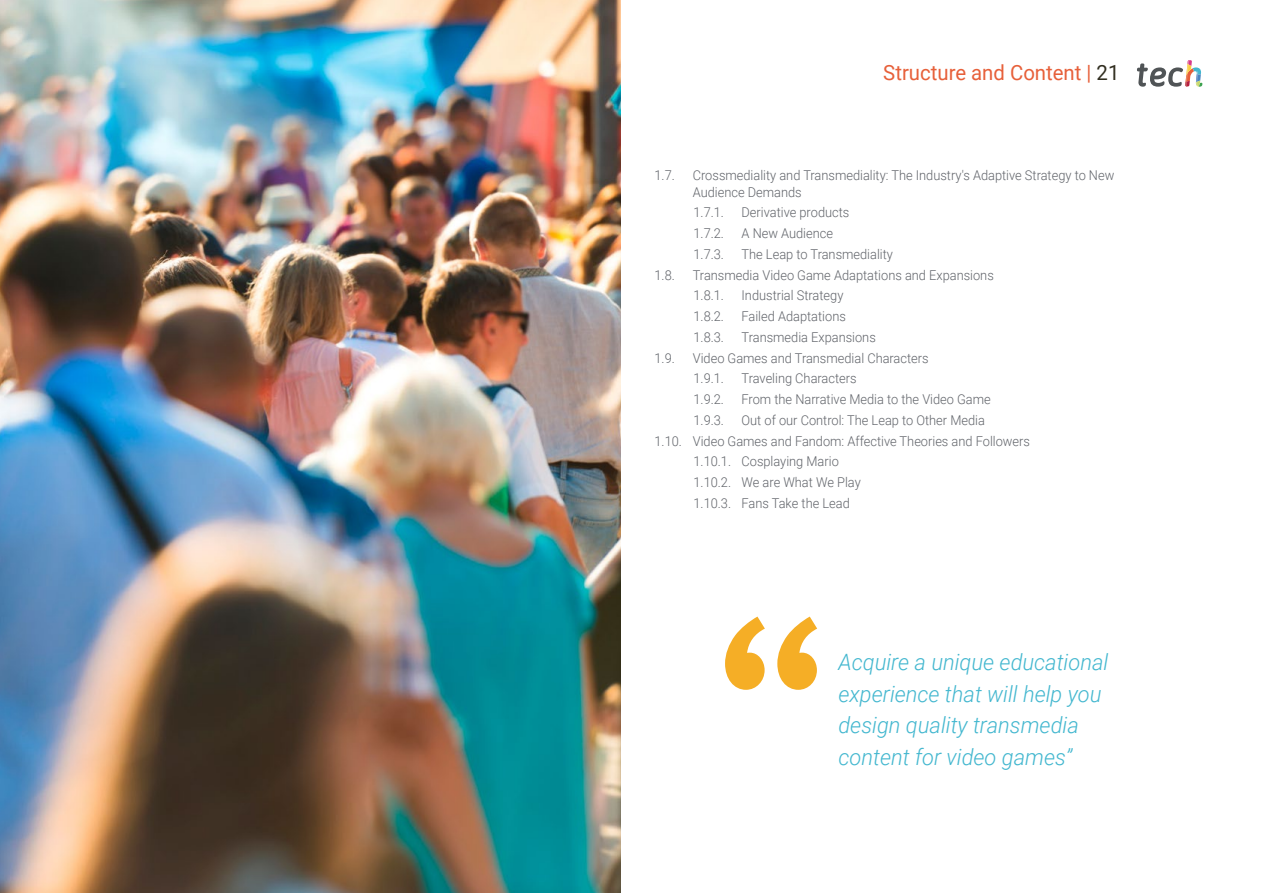
<style>
.page{position:relative;width:1263px;height:893px;background:#fff}
.page>*{position:absolute;margin:0;border:0;box-sizing:border-box;transform-origin:0 0}
.t1{font:italic 300 22.5px/31.5px "Roboto";color:#43b7cf}
.t2{font:21px "Roboto";color:#e7603a}
.t3{font:300 13.5px/20.7px "Roboto";color:#61646a;scale:.95 1}
.s1{color:#312e20}
</style>
<div class="page">
<img style="left:0;top:0;width:621px;height:893px">
<svg style="left:1137px;top:60px;width:65px;height:27px"></svg>
<svg style="left:725px;top:617px;width:92px;height:73px"></svg>
<h2 class="t2" style="left:883px;top:57px;width:238px">Structure and Content | <span class="s1">21</span></h2>
<p class="t3" style="left:654px;top:165px;width:23px">1.7.</p>
<p class="t3" style="left:693px;top:167px;width:445px;line-height:16.5px">Crossmediality and Transmediality: The Industry's Adaptive Strategy to New<br>Audience Demands</p>
<p class="t3" style="left:693px;top:202px;width:34px">1.7.1.</p>
<p class="t3" style="left:741px;top:202px;width:115px">Derivative products</p>
<p class="t3" style="left:693px;top:223px;width:34px">1.7.2.</p>
<p class="t3" style="left:741px;top:223px;width:98px">A New Audience</p>
<p class="t3" style="left:693px;top:243px;width:34px">1.7.3.</p>
<p class="t3" style="left:741px;top:243px;width:161px">The Leap to Transmediality</p>
<p class="t3" style="left:654px;top:264px;width:23px">1.8.</p>
<p class="t3" style="left:693px;top:264px;width:318px">Transmedia Video Game Adaptations and Expansions<br>1.8.1.</p>
<p class="t3" style="left:741px;top:285px;width:109px">Industrial Strategy</p>
<p class="t3" style="left:693px;top:306px;width:34px">1.8.2.</p>
<p class="t3" style="left:741px;top:306px;width:111px">Failed Adaptations</p>
<p class="t3" style="left:693px;top:326px;width:34px">1.8.3.</p>
<p class="t3" style="left:741px;top:326px;width:143px">Transmedia Expansions</p>
<p class="t3" style="left:654px;top:347px;width:23px">1.9.</p>
<p class="t3" style="left:693px;top:347px;width:250px">Video Games and Transmedial Characters<br>1.9.1.</p>
<p class="t3" style="left:741px;top:368px;width:123px">Traveling Characters</p>
<p class="t3" style="left:693px;top:389px;width:34px">1.9.2.</p>
<p class="t3" style="left:741px;top:389px;width:264px">From the Narrative Media to the Video Game</p>
<p class="t3" style="left:693px;top:409px;width:34px">1.9.3.</p>
<p class="t3" style="left:741px;top:409px;width:258px">Out of our Control: The Leap to Other Media</p>
<p class="t3" style="left:654px;top:430px;width:397px">1.10. Video Games and Fandom: Affective Theories and Followers</p>
<p class="t3" style="left:693px;top:451px;width:154px">1.10.1. Cosplaying Mario</p>
<p class="t3" style="left:693px;top:472px;width:177px">1.10.2. We are What We Play</p>
<p class="t3" style="left:693px;top:492px;width:166px">1.10.3. Fans Take the Lead</p>
<h1 class="t1" style="left:838px;top:645px;width:271px">Acquire a unique educational experience that will help you design quality transmedia content for video games”</h1>
</div>
